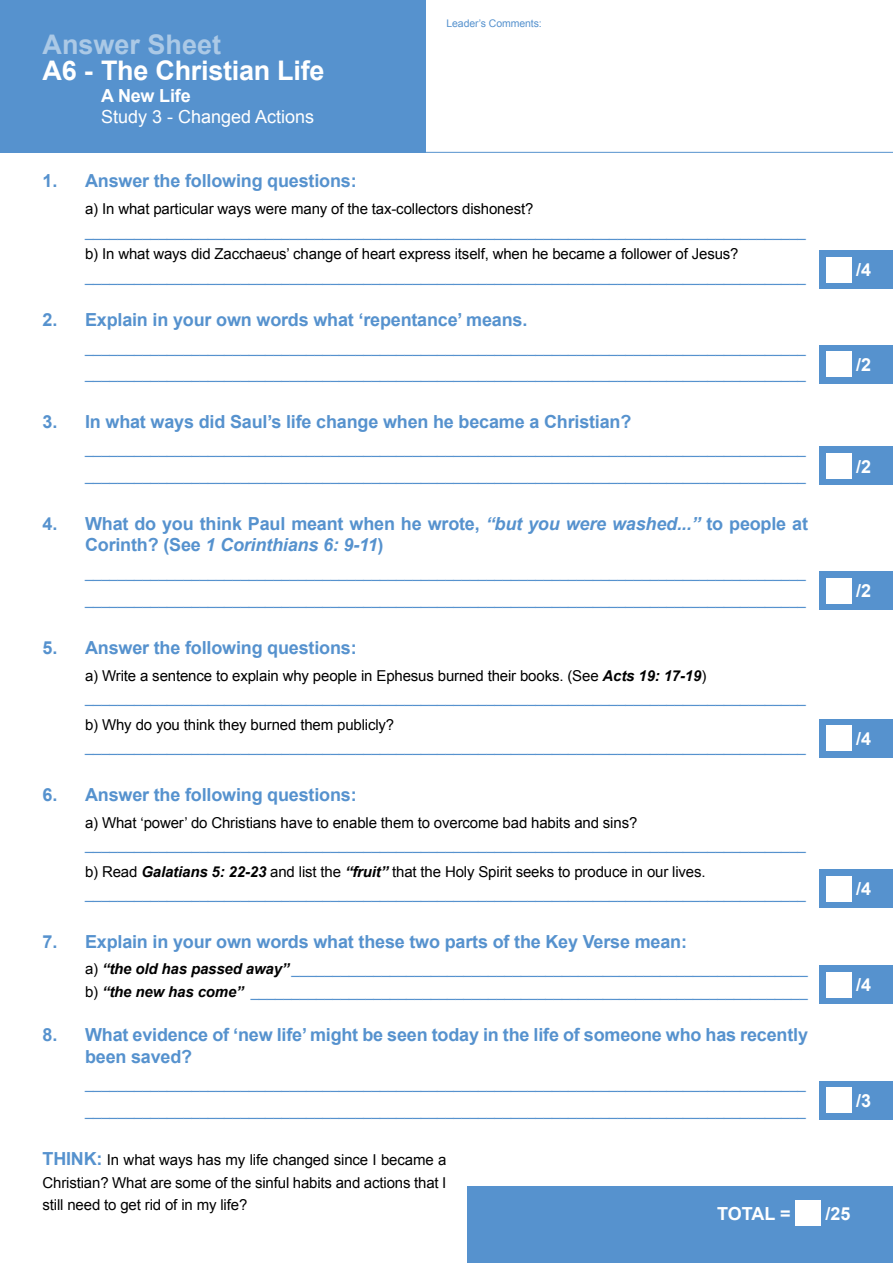
<style>
.page{position:relative;width:893px;height:1263px;background:#fff}
.page>*{position:absolute;margin:0;border:0;box-sizing:border-box;transform-origin:0 0}
.t1{font:700 27px "Arial";letter-spacing:-.01em;color:#fff}
.t2{font:700 27px "Arial";color:#abc9e6}
.t3{font:700 18px/21.6px "Arial";letter-spacing:-.01em;color:#5692ce}
.t4{font:700 18px "Arial";letter-spacing:-.01em;color:#fff}
.t5{font:18px "Arial";color:#fff}
.t6{font:15px/26.7px "Arial";letter-spacing:-.01em;color:#5692ce}
.t7{font:15px/22.5px "Arial";letter-spacing:-.01em;color:#000;text-align:justify}
.t8{font:10.5px "Arial";letter-spacing:-.01em;color:#5692ce}
.s1{font-style:italic}
.s2{color:#000}
.s3{font-weight:700;font-style:italic;color:#000}
.s4{font-weight:700;font-size:18px;color:#5692ce}
</style>
<div class="page">
<div style="left:820px;top:251px;width:73px;height:38px;background:#5692ce"></div>
<div style="left:826px;top:257px;width:26px;height:26px;background:#fff"></div>
<div style="left:468px;top:1186px;width:425px;height:77px;background:#5692ce"></div>
<div style="left:796px;top:1200px;width:25px;height:26px;background:#fff"></div>
<div style="left:820px;top:345px;width:73px;height:39px;background:#5692ce"></div>
<div style="left:826px;top:352px;width:26px;height:25px;background:#fff"></div>
<div style="left:820px;top:447px;width:73px;height:38px;background:#5692ce"></div>
<div style="left:826px;top:453px;width:26px;height:26px;background:#fff"></div>
<div style="left:820px;top:719px;width:73px;height:39px;background:#5692ce"></div>
<div style="left:826px;top:726px;width:26px;height:25px;background:#fff"></div>
<hr style="left:425px;top:152px;width:468px;height:1px;background:#5692ce">
<div style="left:820px;top:572px;width:73px;height:38px;background:#5692ce"></div>
<div style="left:826px;top:578px;width:26px;height:26px;background:#fff"></div>
<div style="left:820px;top:869px;width:73px;height:39px;background:#5692ce"></div>
<div style="left:826px;top:876px;width:26px;height:25px;background:#fff"></div>
<div style="left:820px;top:965px;width:73px;height:39px;background:#5692ce"></div>
<div style="left:826px;top:972px;width:26px;height:25px;background:#fff"></div>
<div style="left:820px;top:1081px;width:73px;height:38px;background:#5692ce"></div>
<div style="left:826px;top:1087px;width:26px;height:26px;background:#fff"></div>
<div style="left:0;top:0;width:425px;height:153px;background:#5692ce"></div>
<h1 class="t2" style="left:43px;top:26px;width:180px">Answer Sheet</h1>
<h1 class="t1" style="left:43px;top:53px;width:283px">A6 - The Christian Life</h1>
<p class="t4" style="left:101px;top:83px;width:91px">A New Life</p>
<p class="t5" style="left:101px;top:105px;width:215px">Study 3 - Changed Actions</p>
<p class="t8" style="left:446px;top:17px;width:97px">Leader’s Comments:</p>
<p class="t3" style="left:43px;top:171px;width:316px">1. Answer the following questions:</p>
<p class="t7" style="left:85px;top:198px;width:450px">a) In what particular ways were many of the tax-collectors dishonest?</p>
<p class="t6" style="left:85px;top:218px;width:722px">________________________________________________________________________________________</p>
<p class="t7" style="left:85px;top:243px;width:655px">b) In what ways did Zacchaeus’ change of heart express itself, when he became a follower of Jesus?</p>
<p class="t6" style="left:85px;top:263px;width:722px">________________________________________________________________________________________</p>
<p class="t3" style="left:43px;top:309px;width:486px">2. Explain in your own words what ‘repentance’ means.</p>
<p class="t6" style="left:85px;top:334px;width:722px">________________________________________________________________________________________ ________________________________________________________________________________________</p>
<p class="t3" style="left:43px;top:411px;width:590px">3. In what ways did Saul’s life change when he became a Christian?</p>
<p class="t6" style="left:85px;top:436px;width:722px">________________________________________________________________________________________ ________________________________________________________________________________________</p>
<p class="t3" style="left:85px;top:513px;width:724px;text-indent:-43px">4. What do you think Paul meant when he wrote, <span class="s1">“but you were washed...”</span> to people at<br>Corinth? (See <span class="s1">1 Corinthians 6: 9-11</span>)</p>
<p class="t6" style="left:85px;top:559px;width:722px">________________________________________________________________________________________ ________________________________________________________________________________________</p>
<p class="t3" style="left:43px;top:637px;width:316px">5. Answer the following questions:</p>
<p class="t6" style="left:85px;top:664px;width:722px;line-height:22.5px"><span class="s2">a) Write a sentence to explain why people in Ephesus burned their books. (See</span> <span class="s3">Acts 19: 17-19</span><span class="s2">) </span>________________________________________________________________________________________</p>
<p class="t7" style="left:85px;top:713px;width:311px">b) Why do you think they burned them publicly?</p>
<p class="t6" style="left:85px;top:734px;width:722px">________________________________________________________________________________________</p>
<p class="t3" style="left:43px;top:784px;width:316px">6. Answer the following questions:</p>
<p class="t7" style="left:85px;top:811px;width:554px">a) What ‘power’ do Christians have to enable them to overcome bad habits and sins?</p>
<p class="t6" style="left:85px;top:832px;width:722px">________________________________________________________________________________________ <span class="s2">b) Read</span> <span class="s3">Galatians 5: 22-23</span> <span class="s2">and list the</span> <span class="s3">“fruit”</span> <span class="s2">that the Holy Spirit seeks to produce in our lives.</span></p>
<p class="t6" style="left:85px;top:881px;width:722px">________________________________________________________________________________________</p>
<p class="t3" style="left:43px;top:931px;width:646px">7. Explain in your own words what these two parts of the Key Verse mean:</p>
<p class="t6" style="left:85px;top:958px;width:724px;line-height:22.5px"><span class="s2">a)</span> <span class="s3">“the old has passed away”</span> _______________________________________________________________ <span class="s2">b)</span> <span class="s3">“the new has come”</span> ____________________________________________________________________</p>
<p class="t3" style="left:85px;top:1024px;width:724px;text-indent:-43px">8. What evidence of ‘new life’ might be seen today in the life of someone who has recently been saved?</p>
<p class="t6" style="left:85px;top:1071px;width:722px">________________________________________________________________________________________ ________________________________________________________________________________________</p>
<p class="t7" style="left:43px;top:1149px;width:405px"><span class="s4">THINK:</span> In what ways has my life changed since I became a Christian? What are some of the sinful habits and actions that I still need to get rid of in my life?</p>
<p class="t4" style="left:856px;top:258px;width:17px">/4</p>
<p class="t4" style="left:856px;top:353px;width:17px">/2</p>
<p class="t4" style="left:856px;top:454px;width:17px">/2</p>
<p class="t4" style="left:856px;top:579px;width:17px">/2</p>
<p class="t4" style="left:856px;top:727px;width:17px">/4</p>
<p class="t4" style="left:856px;top:877px;width:17px">/4</p>
<p class="t4" style="left:856px;top:973px;width:17px">/4</p>
<p class="t4" style="left:856px;top:1089px;width:17px">/3</p>
<p class="t4" style="left:717px;top:1202px;width:75px">TOTAL =</p>
<p class="t4" style="left:825px;top:1202px;width:27px">/25</p>
</div>
